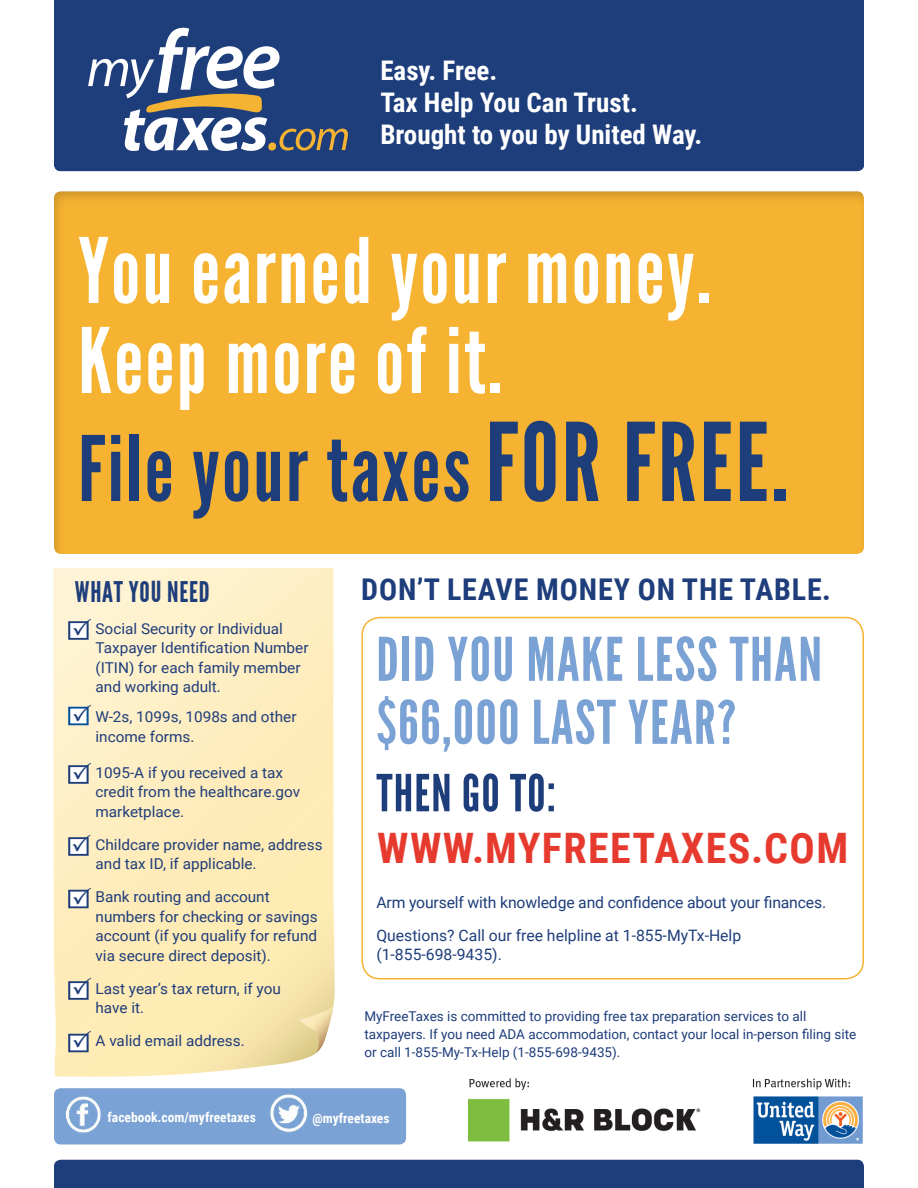
<style>
.page{position:relative;width:918px;height:1188px;background:#fff}
.page>*{position:absolute;margin:0;border:0;box-sizing:border-box;transform-origin:0 0}
.t1{font:90px/90px "League Gothic";letter-spacing:.025em;color:#fff}
.t2{font:90px "League Gothic";letter-spacing:.025em;color:#1e3d7b}
.t3{font:60px/63px "League Gothic";letter-spacing:.025em;color:#7ba2d4}
.t4{font:51px "League Gothic";letter-spacing:.025em;color:#1e3d7b}
.t5{font:700 42px "Roboto Condensed";letter-spacing:.035em;color:#e73a2e}
.t6{font:700 31.5px/37.8px "Meta";color:#fff}
.t7{font:700 30px "Roboto Condensed";letter-spacing:.03em;color:#1e3d7b}
.t8{font:28.5px "League Gothic";letter-spacing:.025em;color:#1e3d7b}
.t9{font:700 27px/32.4px "Roboto Condensed";color:#fff}
.t10{font:15.75px/32.4px "Roboto";letter-spacing:-.01em;color:#1e3d7b}
.t11{font:15px/19.5px "Roboto";color:#1e3d7b}
.t12{font:13.5px/18px "Roboto";color:#1e3d7b}
.t13{font:700 13.5px "Roboto Condensed";color:#fff}
.s1{font-size:108px}
</style>
<div class="page">
<div style="left:52px;top:191px;width:813px;height:366px;background:#f6b332"></div>
<div style="left:54px;top:1088px;width:352px;height:56px;background:#7ba2d4;border-radius:7px"></div>
<img style="left:66px;top:1096px;width:35px;height:37px">
<img style="left:269px;top:1094px;width:39px;height:38px">
<svg style="left:53px;top:568px;width:282px;height:509px;background:#fdecbe"></svg>
<svg style="left:299px;top:1004px;width:35px;height:49px"></svg>
<div style="left:54px;top:1160px;width:810px;height:28px;background:#1e3d7b"></div>
<div style="left:54px;top:0;width:810px;height:171px;background:#1e3d7b"></div>
<div style="left:361px;top:617px;width:503px;height:363px;border:2px solid #f6b332;border-radius:18px"></div>
<svg style="left:88px;top:28px;width:260px;height:123px"></svg>
<img style="left:468px;top:1078px;width:395px;height:66px">
<svg style="left:68px;top:618px;width:23px;height:22px"></svg>
<svg style="left:68px;top:704px;width:23px;height:21px"></svg>
<svg style="left:68px;top:834px;width:22px;height:22px"></svg>
<svg style="left:68px;top:887px;width:23px;height:21px"></svg>
<svg style="left:68px;top:762px;width:23px;height:22px"></svg>
<svg style="left:68px;top:1030px;width:23px;height:22px"></svg>
<svg style="left:68px;top:977px;width:23px;height:23px"></svg>
<h3 class="t9" style="left:380px;top:53px;width:323px">Easy. Free.<br>Tax Help You Can Trust.<br>Brought to you by United Way.</h3>
<h3 class="t6" style="left:330px;top:74px;width:310px">Easy. Free.<br>Tax Help You Can Trust.</h3>
<h1 class="t1" style="left:78px;top:227px;width:634px">You earned your money.<br>Keep more of it.</h1>
<h1 class="t2" style="left:78px;top:417px;width:712px">File your taxes <span class="s1">FOR FREE.</span></h1>
<h3 class="t8" style="left:75px;top:575px;width:136px">WHAT YOU NEED</h3>
<h3 class="t7" style="left:361px;top:568px;width:471px">DON’T LEAVE MONEY ON THE TABLE.</h3>
<p class="t11" style="left:96px;top:618px;width:215px">Social Security or Individual<br>Taxpayer Identification Number (ITIN) for each family member and working adult.</p>
<p class="t11" style="left:96px;top:707px;width:203px">W-2s, 1099s, 1098s and other income forms.</p>
<p class="t11" style="left:96px;top:762px;width:206px">1095-A if you received a tax credit from the healthcare.gov marketplace.</p>
<p class="t11" style="left:96px;top:834px;width:229px">Childcare provider name, address and tax ID, if applicable.</p>
<p class="t11" style="left:96px;top:887px;width:224px">Bank routing and account numbers for checking or savings account (if you qualify for refund via secure direct deposit).</p>
<p class="t11" style="left:96px;top:978px;width:187px">Last year’s tax return, if you have it.</p>
<p class="t11" style="left:96px;top:1031px;width:151px">A valid email address.</p>
<h2 class="t3" style="left:376px;top:629px;width:447px">DID YOU MAKE LESS THAN $66,000 LAST YEAR?</h2>
<h3 class="t4" style="left:376px;top:764px;width:181px">THEN GO TO:</h3>
<h3 class="t5" style="left:377px;top:819px;width:473px">WWW.MYFREETAXES.COM</h3>
<p class="t10" style="left:376px;top:886px;width:451px">Arm yourself with knowledge and confidence about your finances.<br>Questions? Call our free helpline at 1-855-MyTx-Help</p>
<p class="t10" style="left:376px;top:937px;width:127px">(1-855-698-9435).</p>
<p class="t12" style="left:364px;top:1007px;width:493px">MyFreeTaxes is committed to providing free tax preparation services to all taxpayers. If you need ADA accommodation, contact your local in-person filing site or call 1-855-My-Tx-Help (1-855-698-9435).</p>
<p class="t13" style="left:108px;top:1108px;width:150px">facebook.com/myfreetaxes</p>
<p class="t13" style="left:312px;top:1108px;width:79px">@myfreetaxes</p>
</div>
